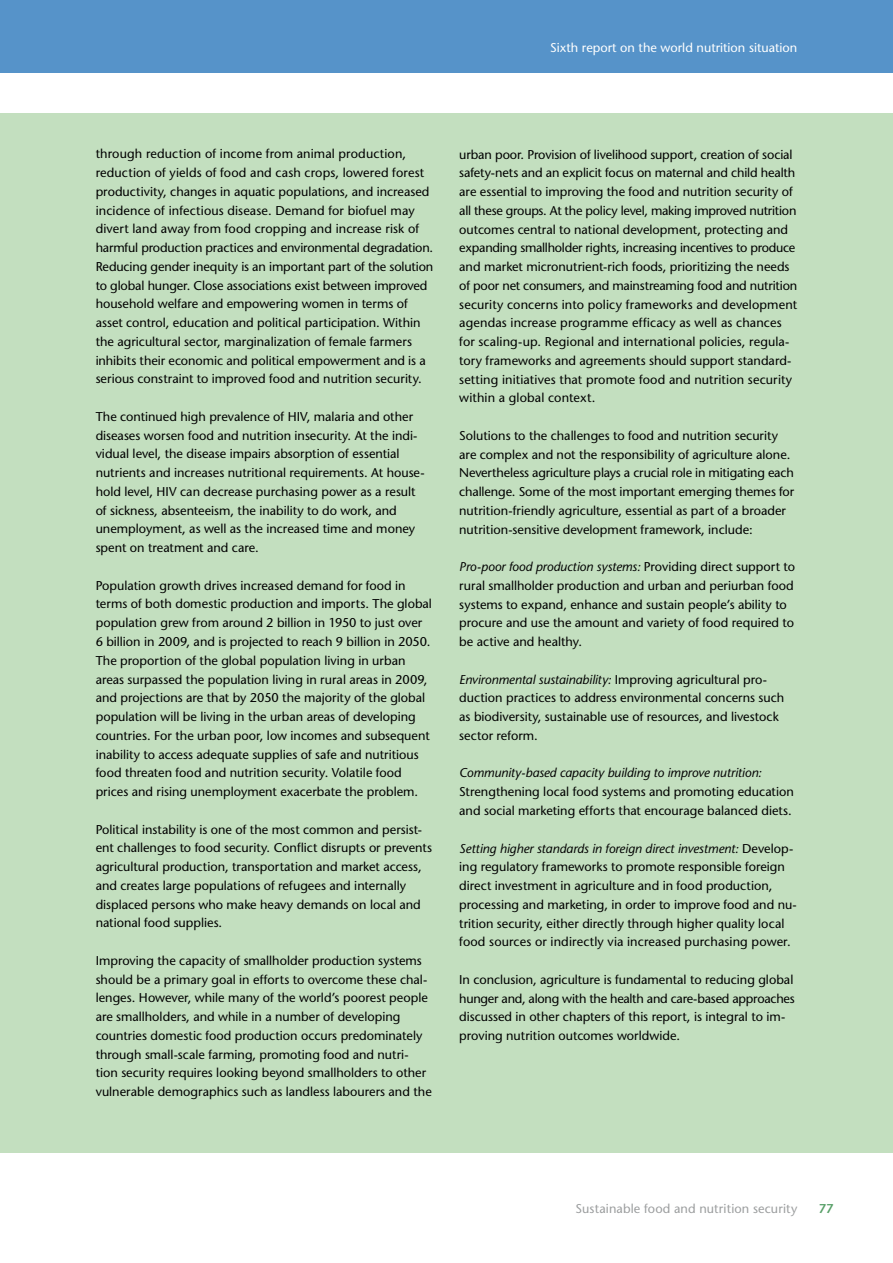
<style>
.page{position:relative;width:893px;height:1263px;background:#fff}
.page>*{position:absolute;margin:0;border:0;box-sizing:border-box;transform-origin:0 0}
.t1{font:500 12.75px/18.8px "Stone Sans Std";color:#000}
.t2{font:500 12.75px "Stone Sans Std";color:#fff}
.t3{font:500 12.75px "Stone Sans Std";letter-spacing:.01em;color:#9c9e9f}
.t4{font:600 12.75px "Stone Sans Std";color:#579f67}
.s1{font-style:italic}
</style>
<div class="page">
<div style="left:0;top:0;width:893px;height:72px;background:#5693c9"></div>
<div style="left:0;top:113px;width:893px;height:1039px;background:#c3dfbf"></div>
<p class="t2" style="left:550px;top:40px;width:249px">Sixth report on the world nutrition situation</p>
<p class="t1" style="left:96px;top:145px;width:339px">through reduction of income from animal production, reduction of yields of food and cash crops, lowered forest productivity, changes in aquatic populations, and increased incidence of infectious disease. Demand for biofuel may divert land away from food cropping and increase risk of harmful production practices and environmental degradation.<br>Reducing gender inequity is an important part of the solution to global hunger. Close associations exist between improved household welfare and empowering women in terms of asset control, education and political participation. Within the agricultural sector, marginalization of female farmers inhibits their economic and political empowerment and is a serious constraint to improved food and nutrition security.</p>
<p class="t1" style="left:96px;top:407px;width:330px">The continued high prevalence of HIV, malaria and other diseases worsen food and nutrition insecurity. At the indi&shy;vidual level, the disease impairs absorption of essential nutrients and increases nutritional requirements. At house&shy;hold level, HIV can decrease purchasing power as a result of sickness, absenteeism, the inability to do work, and unemployment, as well as the increased time and money spent on treatment and care.</p>
<p class="t1" style="left:96px;top:576px;width:338px">Population growth drives increased demand for food in terms of both domestic production and imports. The global population grew from around 2 billion in 1950 to just over 6 billion in 2009, and is projected to reach 9 billion in 2050.<br>The proportion of the global population living in urban areas surpassed the population living in rural areas in 2009, and projections are that by 2050 the majority of the global population will be living in the urban areas of developing countries. For the urban poor, low incomes and subsequent inability to access adequate supplies of safe and nutritious food threaten food and nutrition security. Volatile food prices and rising unemployment exacerbate the problem.</p>
<p class="t1" style="left:96px;top:820px;width:338px">Political instability is one of the most common and persist&shy;ent challenges to food security. Conflict disrupts or prevents agricultural production, transportation and market access, and creates large populations of refugees and internally displaced persons who make heavy demands on local and national food supplies.</p>
<p class="t1" style="left:96px;top:951px;width:338px">Improving the capacity of smallholder production systems should be a primary goal in efforts to overcome these chal&shy;lenges. However, while many of the world’s poorest people are smallholders, and while in a number of developing countries domestic food production occurs predominately through small-scale farming, promoting food and nutri&shy;tion security requires looking beyond smallholders to other vulnerable demographics such as landless labourers and the</p>
<p class="t1" style="left:459px;top:145px;width:340px">urban poor. Provision of livelihood support, creation of social safety-nets and an explicit focus on maternal and child health are essential to improving the food and nutrition security of all these groups. At the policy level, making improved nutrition outcomes central to national development, protecting and expanding smallholder rights, increasing incentives to produce and market micronutrient-rich foods, prioritizing the needs of poor net consumers, and mainstreaming food and nutrition security concerns into policy frameworks and development agendas increase programme efficacy as well as chances for scaling-up. Regional and international policies, regula&shy;tory frameworks and agreements should support standard&shy;setting initiatives that promote food and nutrition security within a global context.</p>
<p class="t1" style="left:459px;top:426px;width:336px">Solutions to the challenges to food and nutrition security are complex and not the responsibility of agriculture alone.<br>Nevertheless agriculture plays a crucial role in mitigating each challenge. Some of the most important emerging themes for nutrition-friendly agriculture, essential as part of a broader nutrition-sensitive development framework, include:</p>
<p class="t1" style="left:459px;top:557px;width:337px"><span class="s1">Pro-poor food production systems:</span> Providing direct support to rural smallholder production and urban and periurban food systems to expand, enhance and sustain people’s ability to procure and use the amount and variety of food required to be active and healthy.</p>
<p class="t1" style="left:459px;top:670px;width:326px"><span class="s1">Environmental sustainability:</span> Improving agricultural pro&shy;duction practices to address environmental concerns such as biodiversity, sustainable use of resources, and livestock sector reform.</p>
<p class="t1" style="left:459px;top:764px;width:336px"><span class="s1">Community-based capacity building to improve nutrition:<br></span>Strengthening local food systems and promoting education and social marketing efforts that encourage balanced diets.</p>
<p class="t1" style="left:459px;top:839px;width:339px"><span class="s1">Setting higher standards in foreign direct investment:</span> Develop&shy;ing regulatory frameworks to promote responsible foreign direct investment in agriculture and in food production, processing and marketing, in order to improve food and nu&shy;trition security, either directly through higher quality local food sources or indirectly via increased purchasing power.</p>
<p class="t1" style="left:459px;top:970px;width:337px">In conclusion, agriculture is fundamental to reducing global hunger and, along with the health and care-based approaches discussed in other chapters of this report, is integral to im&shy;proving nutrition outcomes worldwide.</p>
<p class="t3" style="left:576px;top:1201px;width:223px">Sustainable food and nutrition security</p>
<p class="t4" style="left:819px;top:1201px;width:16px">77</p>
</div>
